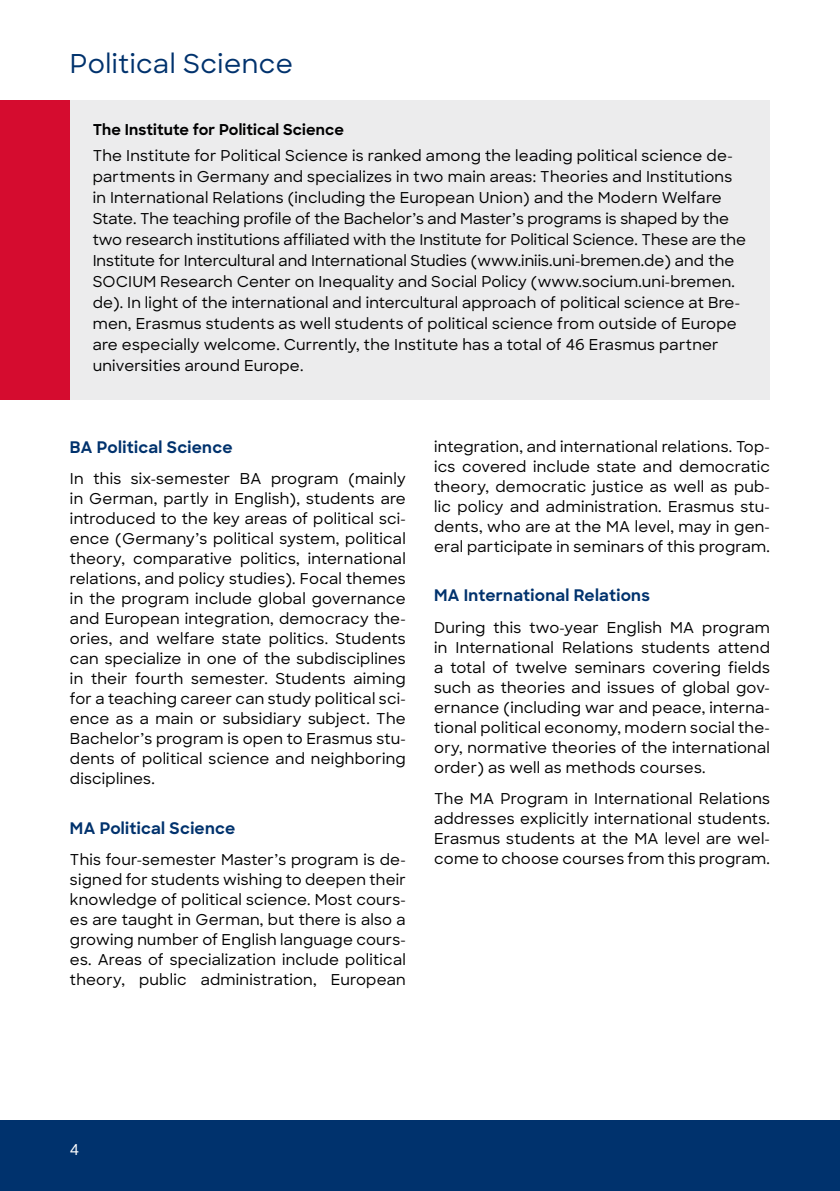
<style>
.page{position:relative;width:840px;height:1191px;background:#fff}
.page>*{position:absolute;margin:0;border:0;box-sizing:border-box;transform-origin:0 0}
.t1{font:500 26px "Sharp Sans";letter-spacing:.02em;color:#00326d}
.t2{font:700 16px "Sharp Sans";letter-spacing:.02em;color:#00326d}
.t3{font:500 15px/20px "Sharp Sans";letter-spacing:.01em;color:#000;text-align:justify}
.t4{font:700 15px "Sharp Sans";letter-spacing:.01em;color:#000}
.t5{font:500 15px "Sharp Sans";color:#fff}
</style>
<div class="page">
<div style="left:70px;top:101px;width:699px;height:299px;background:#ececed"></div>
<div style="left:0;top:1121px;width:839px;height:70px;background:#00326d"></div>
<div style="left:0;top:101px;width:70px;height:299px;background:#d50c2f"></div>
<h1 class="t1" style="left:70px;top:44px;width:224px">Political Science</h1>
<p class="t4" style="left:93px;top:118px;width:252px">The Institute for Political Science</p>
<p class="t3" style="left:93px;top:145px;width:654px;line-height:21px;text-align:left">The Institute for Political Science is ranked among the leading political science de&shy;partments in Germany and specializes in two main areas: Theories and Institutions in International Relations (including the European Union) and the Modern Welfare State. The teaching profile of the Bachelor’s and Master’s programs is shaped by the two research institutions affiliated with the Institute for Political Science. These are the Institute for Intercultural and International Studies (www.iniis.uni-bremen.de) and the SOCIUM Research Center on Inequality and Social Policy (www.socium.uni-bremen. de). In light of the international and intercultural approach of political science at Bre&shy;men, Erasmus students as well students of political science from outside of Europe are especially welcome. Currently, the Institute has a total of 46 Erasmus partner universities around Europe.</p>
<p class="t2" style="left:70px;top:435px;width:164px">BA Political Science</p>
<p class="t3" style="left:70px;top:468px;width:337px">In this six-semester BA program (mainly in German, partly in English), students are introduced to the key areas of political sci&shy;ence (Germany’s political system, political theory, comparative politics, international relations, and policy studies). Focal themes in the program include global governance and European integration, democracy the&shy;ories, and welfare state politics. Students can specialize in one of the subdisciplines in their fourth semester. Students aiming for a teaching career can study political sci&shy;ence as a main or subsidiary subject. The Bachelor’s program is open to Erasmus stu&shy;dents of political science and neighboring disciplines.</p>
<p class="t2" style="left:70px;top:816px;width:167px">MA Political Science</p>
<p class="t3" style="left:70px;top:848px;width:337px">This four-semester Master’s program is de&shy;signed for students wishing to deepen their knowledge of political science. Most cours&shy;es are taught in German, but there is also a growing number of English language cours&shy;es. Areas of specialization include political theory, public administration, European</p>
<p class="t3" style="left:434px;top:436px;width:337px">integration, and international relations. Top&shy;ics covered include state and democratic theory, democratic justice as well as pub&shy;lic policy and administration. Erasmus stu&shy;dents, who are at the MA level, may in gen&shy;eral participate in seminars of this program.</p>
<p class="t2" style="left:434px;top:584px;width:217px">MA International Relations</p>
<p class="t3" style="left:434px;top:616px;width:337px">During this two-year English MA program in International Relations students attend a total of twelve seminars covering fields such as theories and issues of global gov&shy;ernance (including war and peace, interna&shy;tional political economy, modern social the&shy;ory, normative theories of the international order) as well as methods courses.</p>
<p class="t3" style="left:434px;top:788px;width:337px">The MA Program in International Relations addresses explicitly international students.<br>Erasmus students at the MA level are wel&shy;come to choose courses from this program.</p>
<p class="t5" style="left:70px;top:1138px;width:11px">4</p>
</div>
